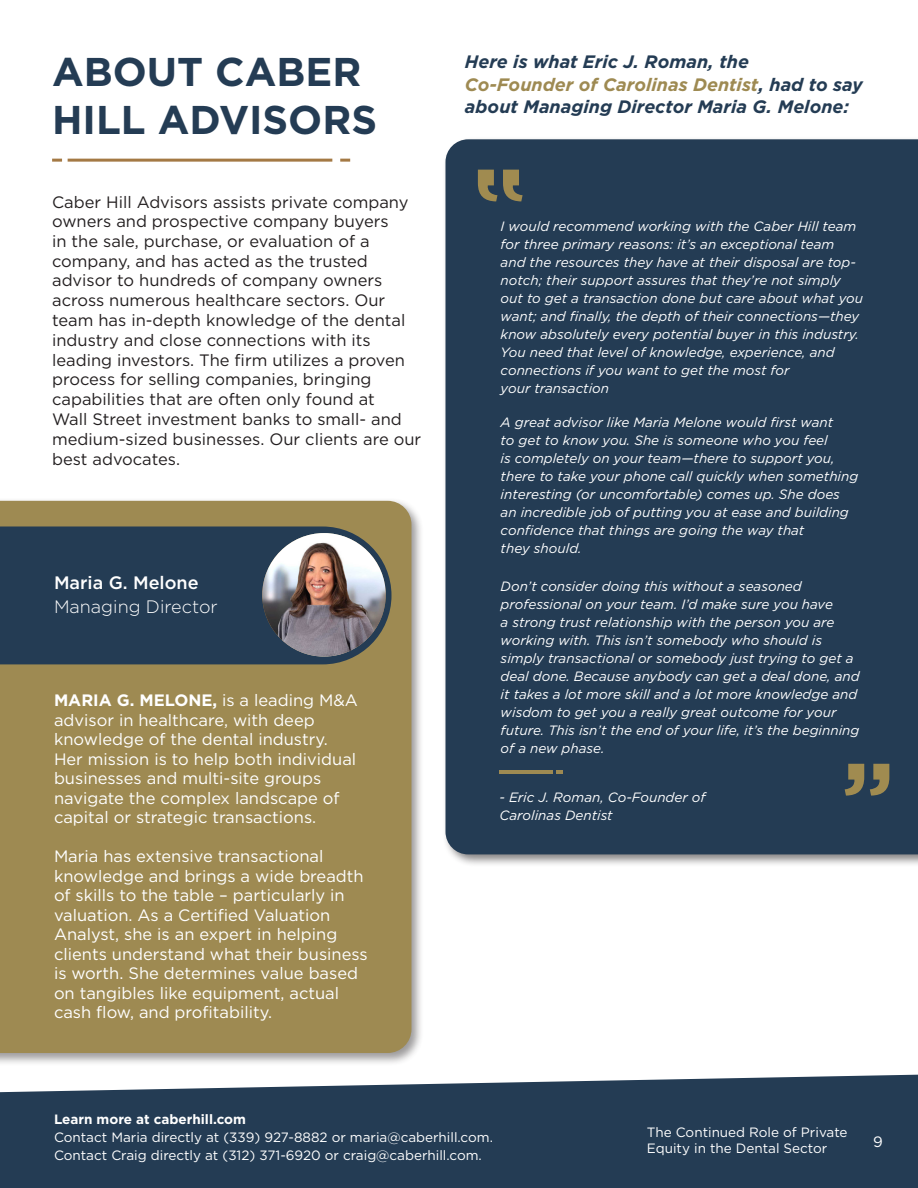
<style>
.page{position:relative;width:918px;height:1188px;background:#fff}
.page>*{position:absolute;margin:0;border:0;box-sizing:border-box;transform-origin:0 0}
.t1{font:700 98.85px "Gotham";color:#a08b50}
.t2{font:700 40.05px/48.2px "Gotham";color:#243c54}
.t3{font:italic 700 18px/22.5px "Gotham";color:#243c54}
.t4{font:300 18px/24px "Gotham";color:#fff}
.t5{font:16.5px/19.5px "Gotham";color:#fff}
.t6{font:16.5px/19.8px "Gotham";color:#231f20}
.t7{font:15px "Gotham";color:#fff}
.t8{font:italic 13.5px/18px "Gotham";color:#fff}
.t9{font:13.5px/16.2px "Gotham";color:#fff}
.t10{font:700 13.5px "Gotham";color:#fff}
.s1{font-weight:500}
.s2{font-weight:700}
.s3{color:#9e8a52}
</style>
<div class="page">
<svg style="left:0;top:1074px;width:918px;height:114px;background:#364c62"></svg>
<div style="left:0;top:497px;width:425px;height:569px;background:#231f20;opacity:.45"></div>
<div style="left:0;top:501px;width:411px;height:552px;background:#9e8a52"></div>
<div style="left:0;top:526px;width:391px;height:138px;background:#243c54"></div>
<div style="left:442px;top:136px;width:476px;height:732px;background:#231f20;opacity:.56"></div>
<div style="left:445px;top:139px;width:473px;height:715px;background:#243c54"></div>
<hr style="left:68px;top:159px;width:264px;height:3px;background:#a47944">
<svg style="left:52px;top:159px;width:10px;height:3px"></svg>
<svg style="left:340px;top:159px;width:10px;height:3px"></svg>
<img style="left:262px;top:533px;width:124px;height:124px;border-radius:62px">
<hr style="left:500px;top:771px;width:54px;height:3px;background:#9e8a52">
<svg style="left:556px;top:771px;width:7px;height:3px"></svg>
<svg style="left:478px;top:170px;width:45px;height:31px"></svg>
<p class="t2" style="left:52px;top:48px;width:326px">ABOUT CABER<br>HILL ADVISORS</p>
<p class="t6" style="left:52px;top:192px;width:371px">Caber Hill Advisors assists private company owners and prospective company buyers<br>in the sale, purchase, or evaluation of a company, and has acted as the trusted advisor to hundreds of company owners across numerous healthcare sectors. Our team has in-depth knowledge of the dental industry and close connections with its leading investors. The firm utilizes a proven process for selling companies, bringing capabilities that are often only found at<br>Wall Street investment banks to small- and medium-sized businesses. Our clients are our best advocates.</p>
<p class="t4" style="left:54px;top:570px;width:165px"><span class="s1">Maria G. Melone<br></span>Managing Director</p>
<p class="t5" style="left:54px;top:690px;width:306px"><span class="s2">MARIA G. MELONE,</span> is a leading M&amp;A advisor in healthcare, with deep knowledge of the dental industry.<br>Her mission is to help both individual businesses and multi-site groups navigate the complex landscape of capital or strategic transactions.</p>
<p class="t5" style="left:54px;top:846px;width:315px">Maria has extensive transactional knowledge and brings a wide breadth of skills to the table – particularly in valuation. As a Certified Valuation Analyst, she is an expert in helping clients understand what their business is worth. She determines value based on tangibles like equipment, actual cash flow, and profitability.</p>
<p class="t3" style="left:465px;top:51px;width:399px">Here is what Eric J. Roman, the<br><span class="s3">Co-Founder of Carolinas Dentist</span>, had to say about Managing Director Maria G. Melone:</p>
<p class="t8" style="left:501px;top:217px;width:364px">I would recommend working with the Caber Hill team for three primary reasons: it’s an exceptional team<br>and the resources they have at their disposal are top&shy;notch; their support assures that they’re not simply out to get a transaction done but care about what you want; and finally, the depth of their connections—they know absolutely every potential buyer in this industry.<br>You need that level of knowledge, experience, and connections if you want to get the most for<br>your transaction</p>
<p class="t8" style="left:501px;top:413px;width:359px">A great advisor like Maria Melone would first want<br>to get to know you. She is someone who you feel<br>is completely on your team—there to support you, there to take your phone call quickly when something interesting (or uncomfortable) comes up. She does an incredible job of putting you at ease and building confidence that things are going the way that<br>they should.</p>
<p class="t8" style="left:501px;top:577px;width:361px">Don’t consider doing this without a seasoned professional on your team. I’d make sure you have<br>a strong trust relationship with the person you are working with. This isn’t somebody who should is simply transactional or somebody just trying to get a deal done. Because anybody can get a deal done, and it takes a lot more skill and a lot more knowledge and wisdom to get you a really great outcome for your future. This isn’t the end of your life, it’s the beginning of a new phase.</p>
<p class="t8" style="left:500px;top:788px;width:208px">- Eric J. Roman, Co-Founder of<br>Carolinas Dentist</p>
<p class="t1" style="left:895px;top:826px;width:55px;rotate:-180deg">“</p>
<p class="t10" style="left:54px;top:1110px;width:193px">Learn more at caberhill.com</p>
<p class="t9" style="left:54px;top:1128px;width:441px;line-height:18px">Contact Maria directly at (339) 927-8882 or maria@caberhill.com.<br>Contact Craig directly at (312) 371-6920 or craig@caberhill.com.</p>
<p class="t9" style="left:647px;top:1124px;width:202px">The Continued Role of Private<br>Equity in the Dental Sector</p>
<p class="t7" style="left:873px;top:1132px;width:11px">9</p>
</div>
